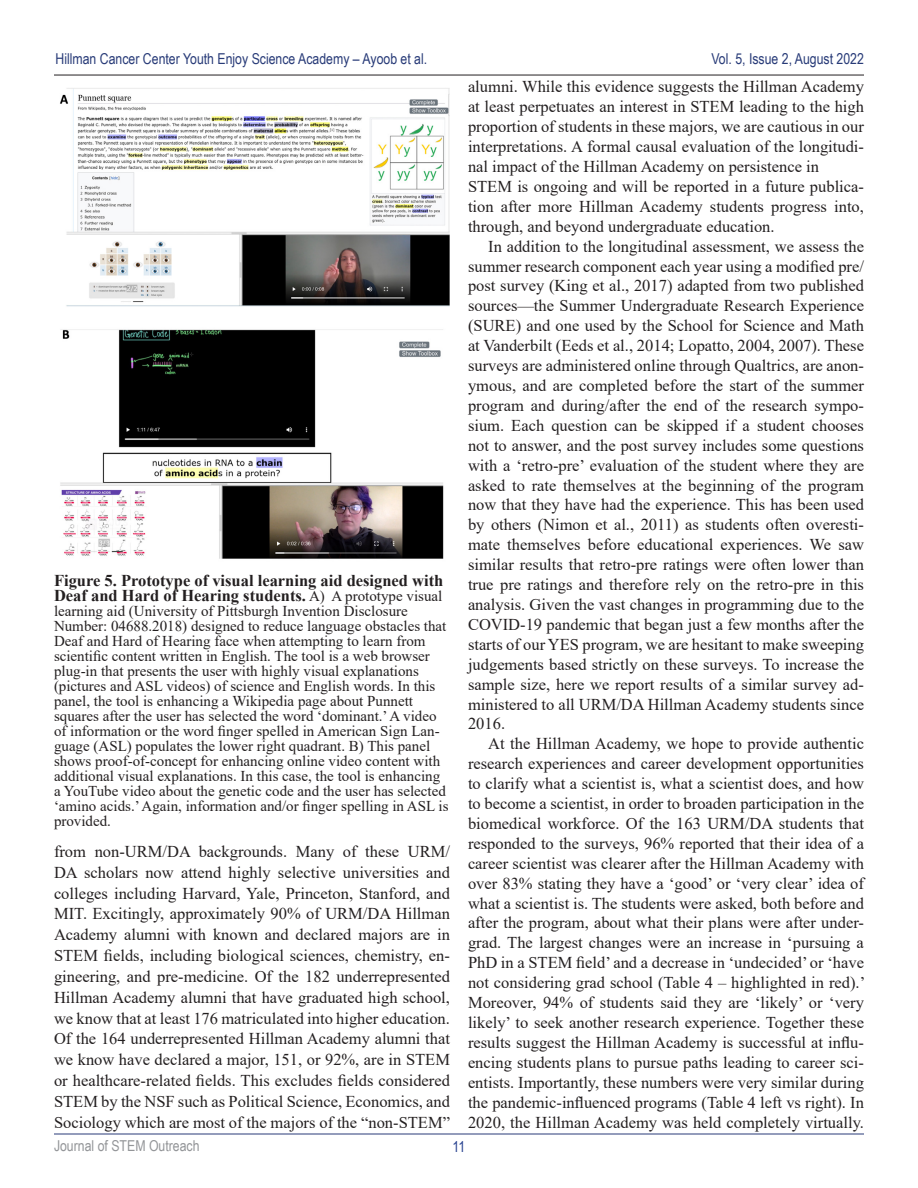
<style>
.page{position:relative;width:918px;height:1188px;background:#fff}
.page>*{position:absolute;margin:0;border:0;box-sizing:border-box;transform-origin:0 0}
.t1{font:16.5px/20px "Times New Roman";color:#231f20;text-align:justify}
.t2{font:700 16.5px/15px "Times New Roman";color:#231f20}
.t3{font:15px/15px "Times New Roman";color:#231f20}
.t4{font:15px "Arial Narrow";color:#283b78}
.t5{font:15px "Arial Narrow";color:#939598}
.t6{font:15px "Arial Narrow";color:#253f8e}
.s1{font-weight:400;font-size:15px}
</style>
<div class="page">
<hr style="left:54px;top:75px;width:810px;height:1px;background:#231f20">
<hr style="left:54px;top:1134px;width:810px;height:1px;background:#283b78">
<img style="left:60px;top:88px;width:390px;height:471px">
<p class="t4" style="left:56px;top:48px;width:373px">Hillman Cancer Center Youth Enjoy Science Academy – Ayoob et al.</p>
<p class="t4" style="left:711px;top:48px;width:154px">Vol. 5, Issue 2, August 2022</p>
<p class="t2" style="left:54px;top:572px;width:391px">Figure 5. Prototype of visual learning aid designed with<br>Deaf and Hard of Hearing students. <span class="s1">A) A prototype visual</span></p>
<p class="t3" style="left:54px;top:603px;width:355px">learning aid (University of Pittsburgh Invention Disclosure</p>
<p class="t3" style="left:54px;top:618px;width:396px">Number: 04688.2018) designed to reduce language obstacles that Deaf and Hard of Hearing face when attempting to learn from scientific content written in English. The tool is a web browser plug-in that presents the user with highly visual explanations (pictures and ASL videos) of science and English words. In this panel, the tool is enhancing a Wikipedia page about Punnett squares after the user has selected the word ‘dominant.’ A video of information or the word finger spelled in American Sign Lan&shy;guage (ASL) populates the lower right quadrant. B) This panel shows proof-of-concept for enhancing online video content with additional visual explanations. In this case, the tool is enhancing a YouTube video about the genetic code and the user has selected ‘amino acids.’ Again, information and/or finger spelling in ASL is provided.</p>
<p class="t1" style="left:54px;top:841px;width:398px;line-height:20.9px">from non-URM/DA backgrounds. Many of these URM/ DA scholars now attend highly selective universities and colleges including Harvard, Yale, Princeton, Stanford, and MIT. Excitingly, approximately 90% of URM/DA Hillman Academy alumni with known and declared majors are in STEM fields, including biological sciences, chemistry, en&shy;gineering, and pre-medicine. Of the 182 underrepresented Hillman Academy alumni that have graduated high school, we know that at least 176 matriculated into higher education.<br>Of the 164 underrepresented Hillman Academy alumni that we know have declared a major, 151, or 92%, are in STEM or healthcare-related fields. This excludes fields considered STEM by the NSF such as Political Science, Economics, and Sociology which are most of the majors of the “non-STEM”</p>
<p class="t1" style="left:468px;top:76px;width:398px">alumni. While this evidence suggests the Hillman Academy at least perpetuates an interest in STEM leading to the high proportion of students in these majors, we are cautious in our interpretations. A formal causal evaluation of the longitudi&shy;nal impact of the Hillman Academy on persistence in</p>
<p class="t1" style="left:468px;top:176px;width:398px">STEM is ongoing and will be reported in a future publica&shy;tion after more Hillman Academy students progress into, through, and beyond undergraduate education.</p>
<p class="t1" style="left:468px;top:236px;width:398px;text-indent:20px">In addition to the longitudinal assessment, we assess the summer research component each year using a modified pre/ post survey (King et al., 2017) adapted from two published sources—the Summer Undergraduate Research Experience (SURE) and one used by the School for Science and Math at Vanderbilt (Eeds et al., 2014; Lopatto, 2004, 2007). These surveys are administered online through Qualtrics, are anon&shy;ymous, and are completed before the start of the summer program and during/after the end of the research sympo&shy;sium. Each question can be skipped if a student chooses not to answer, and the post survey includes some questions with a ‘retro-pre’ evaluation of the student where they are asked to rate themselves at the beginning of the program now that they have had the experience. This has been used by others (Nimon et al., 2011) as students often overesti&shy;mate themselves before educational experiences. We saw similar results that retro-pre ratings were often lower than true pre ratings and therefore rely on the retro-pre in this analysis. Given the vast changes in programming due to the COVID-19 pandemic that began just a few months after the starts of our YES program, we are hesitant to make sweeping judgements based strictly on these surveys. To increase the sample size, here we report results of a similar survey ad&shy;ministered to all URM/DA Hillman Academy students since 2016.</p>
<p class="t1" style="left:468px;top:733px;width:399px;text-indent:20px">At the Hillman Academy, we hope to provide authentic research experiences and career development opportunities to clarify what a scientist is, what a scientist does, and how to become a scientist, in order to broaden participation in the biomedical workforce. Of the 163 URM/DA students that responded to the surveys, 96% reported that their idea of a career scientist was clearer after the Hillman Academy with over 83% stating they have a ‘good’ or ‘very clear’ idea of what a scientist is. The students were asked, both before and after the program, about what their plans were after under&shy;grad. The largest changes were an increase in ‘pursuing a PhD in a STEM field’ and a decrease in ‘undecided’ or ‘have not considering grad school (Table 4 – highlighted in red).’ Moreover, 94% of students said they are ‘likely’ or ‘very likely’ to seek another research experience. Together these results suggest the Hillman Academy is successful at influ&shy;encing students plans to pursue paths leading to career sci&shy;entists. Importantly, these numbers were very similar during the pandemic-influenced programs (Table 4 left vs right). In 2020, the Hillman Academy was held completely virtually.</p>
<p class="t5" style="left:54px;top:1135px;width:147px">Journal of STEM Outreach</p>
<p class="t6" style="left:453px;top:1136px;width:14px">11</p>
</div>
